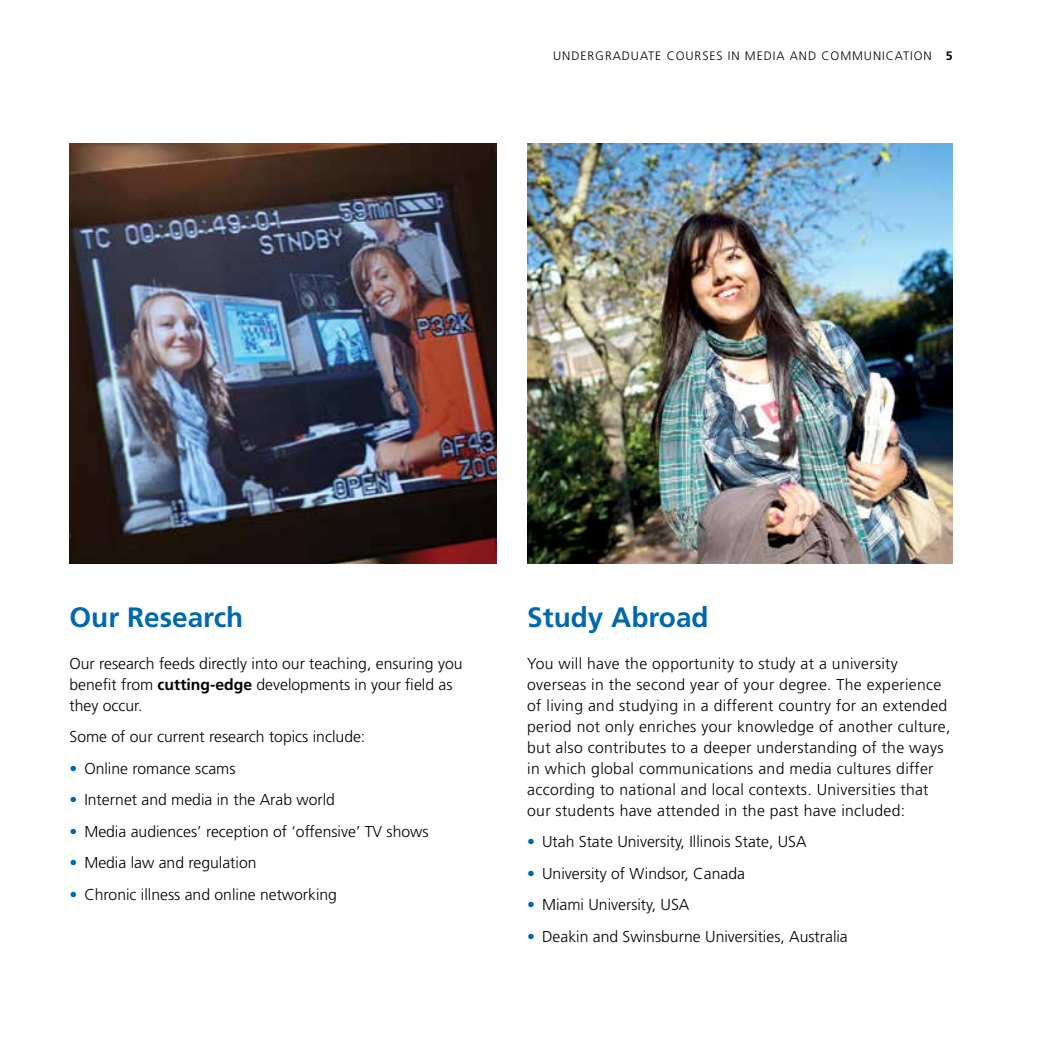
<style>
.page{position:relative;width:1042px;height:1042px;background:#fff}
.page>*{position:absolute;margin:0;border:0;box-sizing:border-box;transform-origin:0 0}
.t1{font:700 28px "Frutiger";color:#0068ac}
.t2{font:300 15.75px/21px "Frutiger";color:#000}
.t3{font:300 15.75px/21px "Frutiger";letter-spacing:.02em;color:#000}
.t4{font:300 12.25px "Frutiger";letter-spacing:.075em;color:#000}
.s1{font-weight:700}
.s2{color:#0068ac}
</style>
<div class="page">
<img style="left:69px;top:144px;width:427px;height:420px">
<img style="left:527px;top:144px;width:425px;height:420px">
<p class="t4" style="left:553px;top:48px;width:401px">undergraduate courses in media and communication <span class="s1">5</span></p>
<h1 class="t1" style="left:69px;top:600px;width:175px">Our Research</h1>
<p class="t2" style="left:69px;top:653px;width:394px">Our research feeds directly into our teaching, ensuring you benefit from <span class="s1">cutting-edge</span> developments in your field as they occur.</p>
<p class="t2" style="left:69px;top:726px;width:297px">Some of our current research topics include:</p>
<p class="t2" style="left:69px;top:758px;width:167px"><span class="s2">•</span> Online romance scams</p>
<p class="t2" style="left:69px;top:789px;width:267px"><span class="s2">•</span> Internet and media in the Arab world</p>
<p class="t2" style="left:69px;top:821px;width:361px"><span class="s2">•</span> Media audiences’ reception of ‘offensive’ TV shows</p>
<p class="t2" style="left:69px;top:852px;width:189px"><span class="s2">•</span> Media law and regulation</p>
<p class="t2" style="left:69px;top:884px;width:269px"><span class="s2">•</span> Chronic illness and online networking</p>
<h1 class="t1" style="left:527px;top:600px;width:183px">Study Abroad</h1>
<p class="t3" style="left:527px;top:653px;width:425px">You will have the opportunity to study at a university overseas in the second year of your degree. The experience of living and studying in a different country for an extended period not only enriches your knowledge of another culture, but also contributes to a deeper understanding of the ways in which global communications and media cultures differ according to national and local contexts. Universities that our students have attended in the past have included:</p>
<p class="t2" style="left:527px;top:831px;width:271px"><span class="s2">•</span> Utah State University, Illinois State, USA</p>
<p class="t2" style="left:527px;top:863px;width:219px"><span class="s2">•</span> University of Windsor, Canada</p>
<p class="t2" style="left:527px;top:894px;width:154px"><span class="s2">•</span> M iami University, USA</p>
<p class="t2" style="left:527px;top:926px;width:322px"><span class="s2">•</span> Deakin and Swinsburne Universities, Australia</p>
</div>
